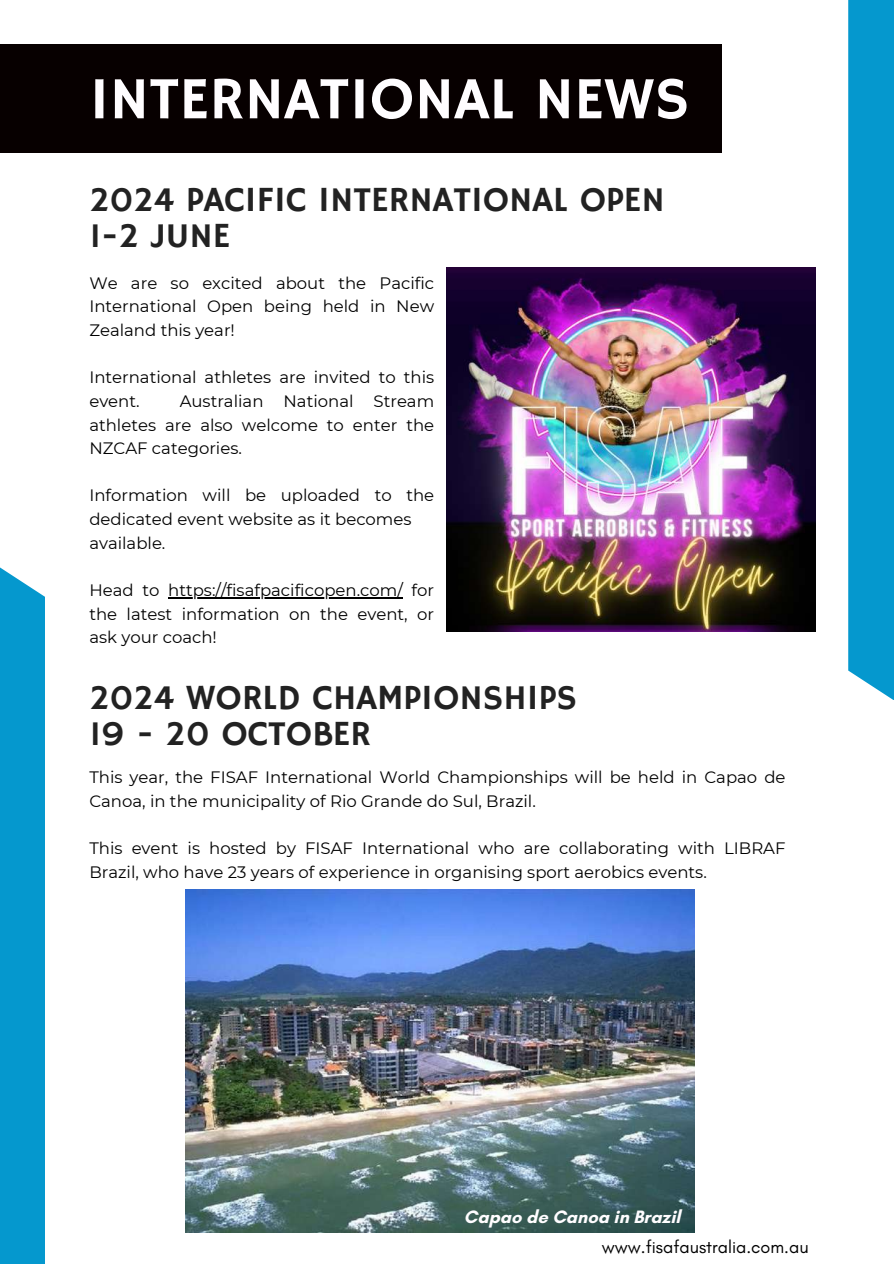
<style>
.page{position:relative;width:894px;height:1264px;background:#fff}
.page>*{position:absolute;margin:0;border:0;box-sizing:border-box;transform-origin:0 0}
.t1{font:60px "Hammersmith One";color:#fffdff}
.t2{font:35.25px/36px "Hammersmith One";color:#222}
.t3{font:700 18.3px "Glacial Indifference";color:#fffdff}
.t4{font:18px "Glacial Indifference";color:#000}
.t5{font:16.5px/23.7px "Montserrat";color:#000}
</style>
<div class="page">
<div style="left:0;top:567px;width:45px;height:696px;background:#0598ce"></div>
<div style="left:848px;top:0;width:45px;height:700px;background:#0598ce"></div>
<div style="left:0;top:44px;width:721px;height:108px;background:#070000"></div>
<img style="left:446px;top:268px;width:368px;height:363px">
<hr style="left:168px;top:597px;width:235px;height:1px;background:#000">
<img style="left:185px;top:889px;width:509px;height:343px">
<h1 class="t1" style="left:89px;top:64px;width:601px">INTERNATIONAL NEWS</h1>
<h2 class="t2" style="left:89px;top:183px;width:577px">2024 PACIFIC INTERNATIONAL OPEN<br>1-2 JUNE</h2>
<p class="t5" style="left:89px;top:271px;width:346px;text-align:justify">We are so excited about the Pacific International Open being held in New Zealand this year!</p>
<p class="t5" style="left:89px;top:365px;width:346px">International athletes are invited to this event.</p>
<p class="t5" style="left:89px;top:389px;width:346px;text-align:justify;text-indent:90px">Australian National Stream athletes are also welcome to enter the NZCAF categories.</p>
<p class="t5" style="left:89px;top:483px;width:346px">Information will be uploaded to the dedicated event website as it becomes available.</p>
<p class="t5" style="left:89px;top:578px;width:346px;text-align:justify">Head to https://fisafpacificopen.com/ for the latest information on the event, or ask your coach!</p>
<h2 class="t2" style="left:89px;top:681px;width:489px">2024 WORLD CHAMPIONSHIPS<br>19 - 20 OCTOBER</h2>
<p class="t5" style="left:89px;top:765px;width:697px">This year, the FISAF International World Championships will be held in Capao de<br>Canoa, in the municipality of Rio Grande do Sul, Brazil.</p>
<p class="t5" style="left:89px;top:836px;width:697px">This event is hosted by FISAF International who are collaborating with LIBRAF<br>Brazil, who have 23 years of experience in organising sport aerobics events.</p>
<p class="t3" style="left:464px;top:1205px;width:218px">Capao de Canoa in Brazil</p>
<p class="t4" style="left:601px;top:1236px;width:208px">www.fisafaustralia.com.au</p>
</div>
